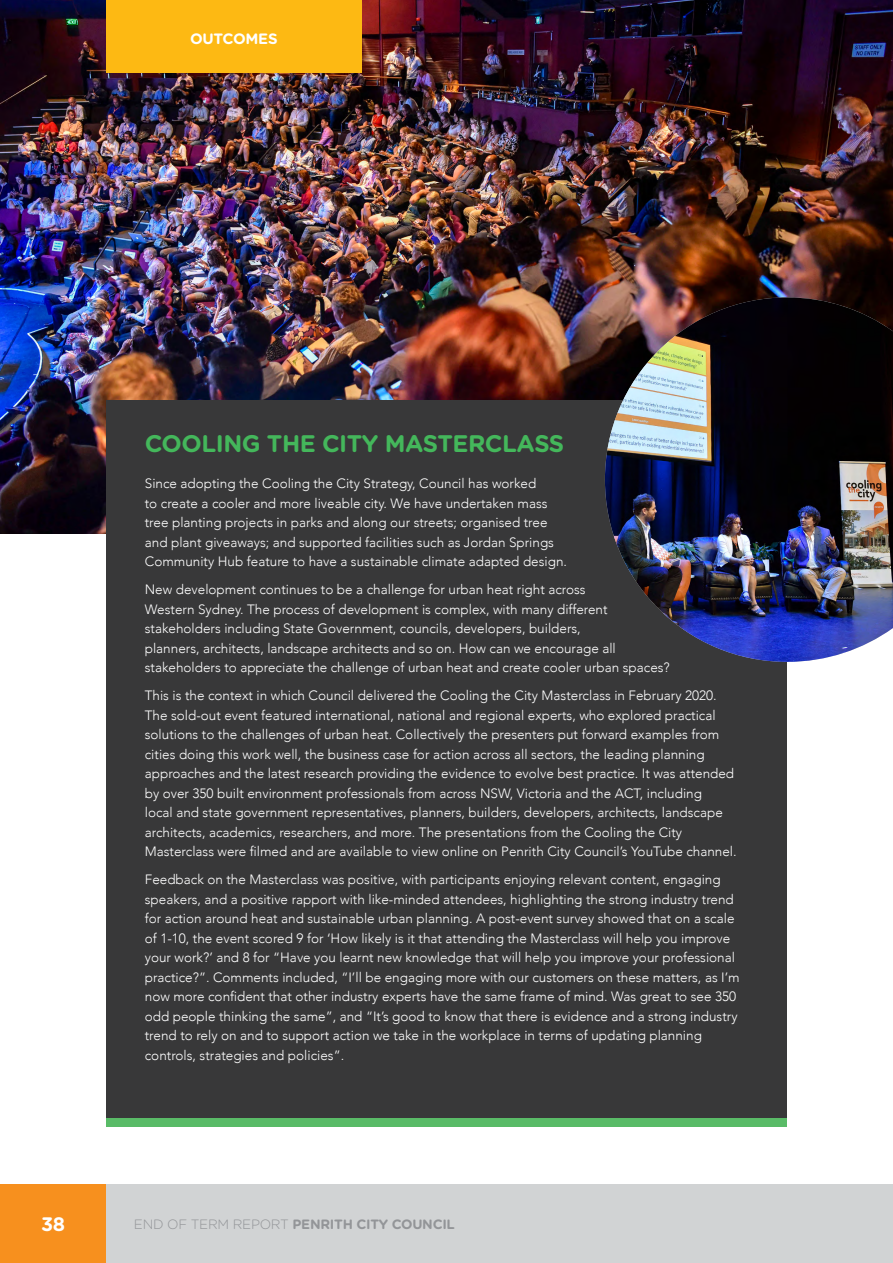
<style>
.page{position:relative;width:893px;height:1263px;background:#fff}
.page>*{position:absolute;margin:0;border:0;box-sizing:border-box;transform-origin:0 0}
.t1{font:700 24px "Gotham Rounded";letter-spacing:-.02em;color:#44b75b}
.t2{font:700 19.5px "Gotham Rounded";color:#fff}
.t3{font:700 15px "Gotham Rounded";letter-spacing:-.02em;color:#fff}
.Paragraph_Style_1{font:300 13.5px/19.5px "Avenir";color:#fff}
.t4{font:700 13.5px "Gotham Rounded";letter-spacing:-.02em;color:#939598}
.s1{font-weight:300}
</style>
<div class="page">
<img style="left:0;top:0;width:893px;height:534px">
<div style="left:106px;top:400px;width:681px;height:718px;background:#383839"></div>
<div style="left:106px;top:1118px;width:681px;height:9px;background:#59bb67"></div>
<img style="left:605px;top:297px;width:288px;height:365px">
<div style="left:106px;top:0;width:255px;height:72px;background:#fdb913"></div>
<div style="left:0;top:1184px;width:106px;height:79px;background:#f7901e"></div>
<div style="left:106px;top:1184px;width:787px;height:79px;background:#d1d3d4"></div>
<h1 class="t3" style="left:190px;top:28px;width:89px">OUTCOMES</h1>
<h1 class="t1" style="left:145px;top:426px;width:421px">COOLING THE CITY MASTERCLASS</h1>
<p class="Paragraph_Style_1" style="left:145px;top:474px;width:424px">Since adopting the Cooling the City Strategy, Council has worked<br>to create a cooler and more liveable city. We have undertaken mass tree planting projects in parks and along our streets; organised tree and plant giveaways; and supported facilities such as Jordan Springs Community Hub feature to have a sustainable climate adapted design.</p>
<p class="Paragraph_Style_1" style="left:145px;top:580px;width:526px">New development continues to be a challenge for urban heat right across<br>Western Sydney. The process of development is complex, with many different stakeholders including State Government, councils, developers, builders,<br>planners, architects, landscape architects and so on. How can we encourage all stakeholders to appreciate the challenge of urban heat and create cooler urban spaces?</p>
<p class="Paragraph_Style_1" style="left:145px;top:686px;width:593px">This is the context in which Council delivered the Cooling the City Masterclass in February 2020.<br>The sold-out event featured international, national and regional experts, who explored practical solutions to the challenges of urban heat. Collectively the presenters put forward examples from cities doing this work well, the business case for action across all sectors, the leading planning approaches and the latest research providing the evidence to evolve best practice. It was attended by over 350 built environment professionals from across NSW, Victoria and the ACT, including<br>local and state government representatives, planners, builders, developers, architects, landscape architects, academics, researchers, and more. The presentations from the Cooling the City Masterclass were filmed and are available to view online on Penrith City Council’s YouTube channel.</p>
<p class="Paragraph_Style_1" style="left:145px;top:870px;width:596px">Feedback on the Masterclass was positive, with participants enjoying relevant content, engaging speakers, and a positive rapport with like-minded attendees, highlighting the strong industry trend for action around heat and sustainable urban planning. A post-event survey showed that on a scale of 1-10, the event scored 9 for ‘How likely is it that attending the Masterclass will help you improve your work?’ and 8 for “Have you learnt new knowledge that will help you improve your professional practice?”. Comments included, “I’ll be engaging more with our customers on these matters, as I’m now more confident that other industry experts have the same frame of mind. Was great to see 350 odd people thinking the same”, and “It’s good to know that there is evidence and a strong industry trend to rely on and to support action we take in the workplace in terms of updating planning controls, strategies and policies”.</p>
<h2 class="t2" style="left:41px;top:1210px;width:26px">38</h2>
<p class="t4" style="left:134px;top:1214px;width:323px"><span class="s1">END OF TERM REPORT</span> PENRITH CITY COUNCIL</p>
</div>
